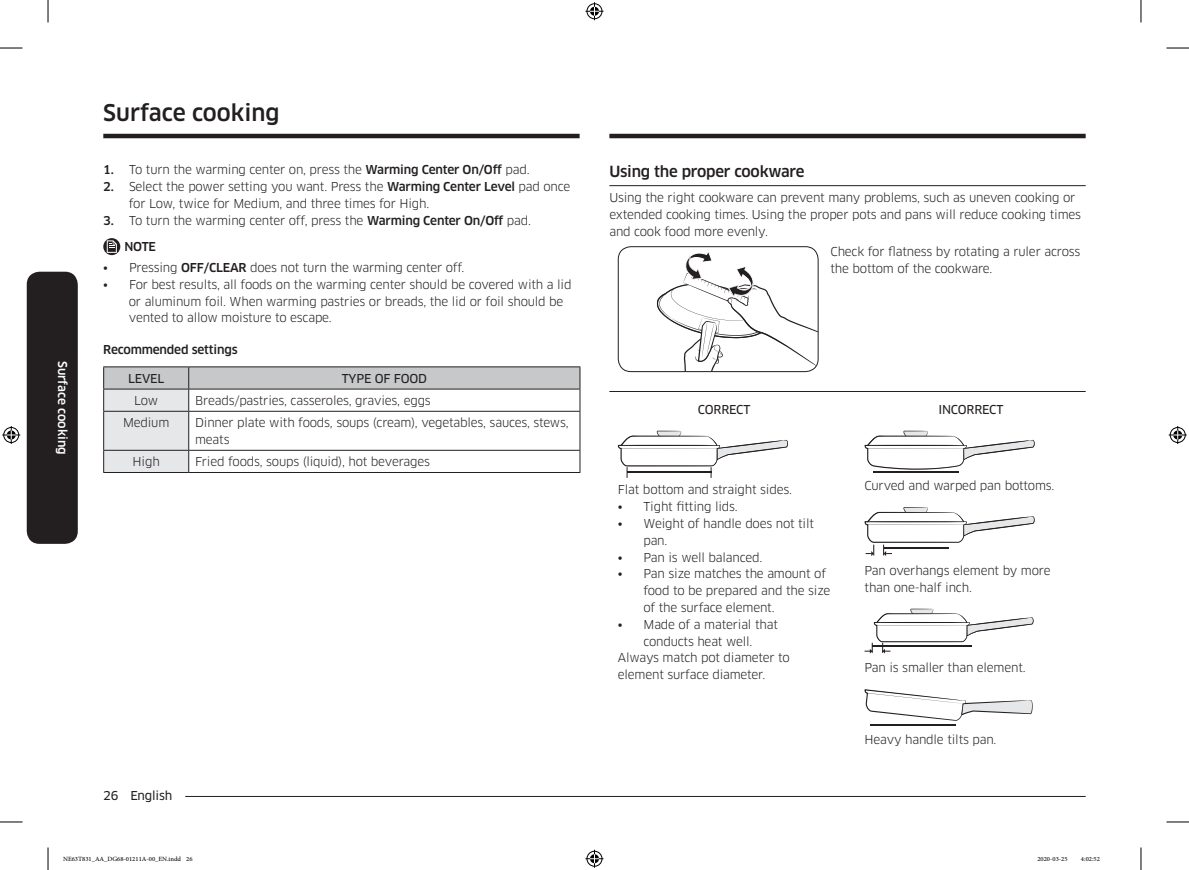
<style>
.page{position:relative;width:1189px;height:870px;background:#fff}
.page>*{position:absolute;margin:0;border:0;box-sizing:border-box;transform-origin:0 0}
.t1{font:500 22.5px "Samsung Clan Pro";color:#231f20}
.t2{font:500 15px "Samsung Clan Pro";letter-spacing:-.015em;color:#231f20}
.P_Center{font:12px/16.8px "Samsung Clan Pro";letter-spacing:-.015em;color:#231f20}
.P_Center-2{font:12px "Samsung Clan Pro News";letter-spacing:-.015em;color:#231f20}
.D_Description{font:500 12px "Samsung Clan Pro";letter-spacing:-.015em;color:#231f20}
.t3{font:500 12px "Samsung Clan Pro";color:#fff}
.t4{font:9px "Adobe Arabic";color:#000}
.s1{font-weight:500}
.s2{font-family:"Samsung Clan Pro News"}
</style>
<div class="page">
<hr style="left:150px;top:796px;width:935px;height:1px;background:#231f20">
<div style="left:103px;top:787px;width:82px;height:15px;background:#fff"></div>
<div style="left:27px;top:272px;width:51px;height:272px;background:#231f20;border-radius:13px"></div>
<hr style="left:103px;top:134px;width:477px;height:4px;background:#231f20">
<hr style="left:609px;top:134px;width:476px;height:4px;background:#231f20">
<hr style="left:609px;top:185px;width:476px;height:1px;background:#231f20">
<svg style="left:657px;top:250px;width:161px;height:122px"></svg>
<div style="left:618px;top:246px;width:200px;height:126px;border:1px solid #231f20;border-radius:13px"></div>
<hr style="left:609px;top:391px;width:230px;height:1px;background:#231f20">
<svg style="left:839px;top:391px;width:17px;height:1px"></svg>
<hr style="left:856px;top:391px;width:229px;height:1px;background:#231f20">
<svg style="left:618px;top:431px;width:170px;height:47px"></svg>
<hr style="left:873px;top:471px;width:86px;height:2px;background:#231f20">
<svg style="left:864px;top:431px;width:170px;height:39px"></svg>
<svg style="left:864px;top:507px;width:170px;height:49px"></svg>
<svg style="left:864px;top:609px;width:169px;height:44px"></svg>
<hr style="left:870px;top:724px;width:86px;height:2px;background:#231f20">
<svg style="left:864px;top:689px;width:168px;height:32px"></svg>
<svg style="left:103px;top:238px;width:17px;height:17px"></svg>
<svg style="left:107px;top:240px;width:10px;height:13px"></svg>
<svg style="left:103px;top:367px;width:478px;height:105px"></svg>
<hr style="left:103px;top:389px;width:86px;height:1px;background:#231f20">
<hr style="left:103px;top:366px;width:86px;height:1px;background:#231f20">
<hr style="left:189px;top:366px;width:391px;height:1px;background:#231f20">
<hr style="left:189px;top:389px;width:391px;height:1px;background:#231f20">
<hr style="left:103px;top:472px;width:86px;height:1px;background:#231f20">
<hr style="left:189px;top:472px;width:391px;height:1px;background:#231f20">
<svg style="left:0;top:48px;width:22px;height:1px"></svg>
<svg style="left:1166px;top:48px;width:23px;height:1px"></svg>
<svg style="left:0;top:822px;width:22px;height:1px"></svg>
<svg style="left:1166px;top:822px;width:23px;height:1px"></svg>
<svg style="left:48px;top:0;width:1px;height:22px"></svg>
<svg style="left:48px;top:847px;width:1px;height:23px"></svg>
<svg style="left:1141px;top:0;width:1px;height:22px"></svg>
<svg style="left:1141px;top:847px;width:1px;height:23px"></svg>
<svg style="left:585px;top:2px;width:18px;height:18px"></svg>
<svg style="left:585px;top:850px;width:18px;height:18px"></svg>
<svg style="left:2px;top:426px;width:18px;height:18px"></svg>
<svg style="left:1169px;top:426px;width:18px;height:18px"></svg>
<p class="t3" style="left:70px;top:361px;width:96px;rotate:90deg">Surface cooking</p>
<h1 class="t1" style="left:103px;top:100px;width:178px">Surface cooking</h1>
<p class="P_Center" style="left:103px;top:162px;width:428px"><span class="s1">1.</span> To turn the warming center on, press the <span class="s1">Warming Center On/Off</span> pad.</p>
<p class="P_Center" style="left:129px;top:178px;width:443px;text-indent:-26px"><span class="s1">2.</span> Select the power setting you want. Press the <span class="s1">Warming Center Level</span> pad once for Low, twice for Medium, and three times for High.</p>
<p class="P_Center" style="left:103px;top:212px;width:429px"><span class="s1">3.</span> To turn the warming center off, press the <span class="s1">Warming Center On/Off</span> pad.</p>
<p class="D_Description" style="left:124px;top:239px;width:33px">NOTE</p>
<p class="P_Center" style="left:103px;top:259px;width:363px"><span class="s2">•</span> Pressing <span class="s1">OFF/CLEAR</span> does not turn the warming center off.</p>
<p class="P_Center" style="left:129px;top:276px;width:444px;text-indent:-26px"><span class="s2">•</span> For best results, all foods on the warming center should be covered with a lid or aluminum foil. When warming pastries or breads, the lid or foil should be vented to allow moisture to escape.</p>
<h3 class="D_Description" style="left:103px;top:342px;width:136px">Recommended settings</h3>
<p class="P_Center-2" style="left:128px;top:371px;width:38px">LEVEL</p>
<p class="P_Center-2" style="left:342px;top:371px;width:87px">TYPE OF FOOD</p>
<p class="P_Center" style="left:134px;top:392px;width:25px">Low</p>
<p class="P_Center" style="left:195px;top:392px;width:237px">Breads/pastries, casseroles, gravies, eggs</p>
<p class="P_Center" style="left:123px;top:414px;width:48px">Medium</p>
<p class="P_Center" style="left:195px;top:414px;width:375px">Dinner plate with foods, soups (cream), vegetables, sauces, stews, meats</p>
<p class="P_Center" style="left:133px;top:453px;width:29px">High</p>
<p class="P_Center" style="left:195px;top:453px;width:236px">Fried foods, soups (liquid), hot beverages</p>
<p class="P_Center-2" style="left:103px;top:788px;width:71px">26 English</p>
<h2 class="t2" style="left:609px;top:162px;width:197px">Using the proper cookware</h2>
<p class="P_Center" style="left:609px;top:189px;width:473px">Using the right cookware can prevent many problems, such as uneven cooking or extended cooking times. Using the proper pots and pans will reduce cooking times and cook food more evenly.</p>
<p class="P_Center" style="left:830px;top:243px;width:251px">Check for flatness by rotating a ruler across the bottom of the cookware.</p>
<p class="P_Center-2" style="left:698px;top:402px;width:54px">CORRECT</p>
<p class="P_Center-2" style="left:938px;top:402px;width:67px">INCORRECT</p>
<p class="P_Center" style="left:618px;top:481px;width:176px">Flat bottom and straight sides.</p>
<p class="P_Center" style="left:618px;top:498px;width:121px"><span class="s2">•</span> Tight fitting lids.</p>
<p class="P_Center" style="left:643px;top:515px;width:172px;text-indent:-26px"><span class="s2">•</span> Weight of handle does not tilt pan.</p>
<p class="P_Center" style="left:618px;top:549px;width:146px"><span class="s2">•</span> Pan is well balanced.</p>
<p class="P_Center" style="left:643px;top:565px;width:189px;text-indent:-26px"><span class="s2">•</span> Pan size matches the amount of food to be prepared and the size of the surface element.</p>
<p class="P_Center" style="left:618px;top:616px;width:162px;text-align:center"><span class="s2">•</span> Made of a material that conducts heat well.</p>
<p class="P_Center" style="left:618px;top:649px;width:173px">Always match pot diameter to element surface diameter.</p>
<p class="P_Center" style="left:864px;top:477px;width:191px">Curved and warped pan bottoms.</p>
<p class="P_Center" style="left:864px;top:562px;width:188px">Pan overhangs element by more than one-half inch.</p>
<p class="P_Center" style="left:864px;top:659px;width:163px">Pan is smaller than element.</p>
<p class="P_Center" style="left:864px;top:731px;width:133px">Heavy handle tilts pan.</p>
<p class="t4" style="left:63px;top:853px;width:131px">NE63T831_AA_DG68-01211A-00_EN.indd 26</p>
<p class="t4" style="left:1037px;top:853px;width:32px">2020-03-25</p>
<p class="t4" style="left:1081px;top:853px;width:20px">4:02:52</p>
</div>
